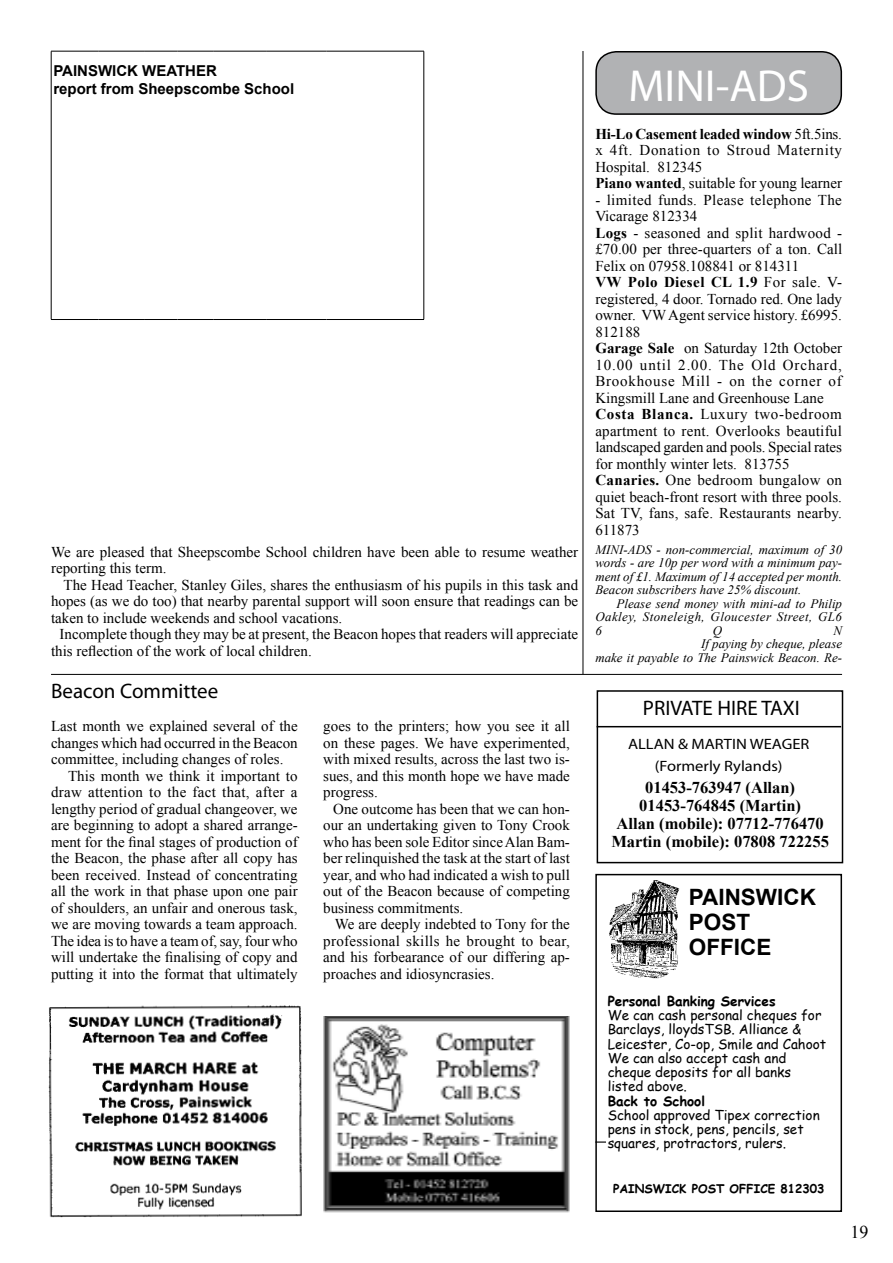
<style>
.page{position:relative;width:893px;height:1263px;background:#fff}
.page>*{position:absolute;margin:0;border:0;box-sizing:border-box;transform-origin:0 0}
.t1{font:45px "Myriad Pro";color:#fff}
.t2{font:700 22.5px/24.8px "Arial";color:#000}
.t3{font:21px "Myriad Pro";color:#000}
.t4{font:18px "Times New Roman";color:#000}
.t5{font:700 16.5px/18px "Times New Roman";color:#000;text-align:center}
.t6{font:15px/16.5px "Times New Roman";color:#000}
.t7{font:700 15px/18px "Arial";color:#000}
.t8{font:15px/21.6px "Myriad Pro";color:#000;text-align:center;scale:1.1 1}
.t9{font:15px "Times New Roman";letter-spacing:.02em;color:#000}
.t10{font:13.5px/14.2px "Comic Sans MS";color:#000}
.t11{font:700 13.5px "Comic Sans MS";color:#000}
.t12{font:italic 12.9px/13.5px "Times New Roman";color:#000;text-align:justify}
.t13{font:700 12px "Comic Sans MS";color:#000}
.s1{font-weight:700}
</style>
<div class="page">
<div style="left:597px;top:690px;width:246px;height:173px;border:2px solid #000"></div>
<hr style="left:597px;top:726px;width:244px;height:1px;background:#000">
<img style="left:323px;top:1016px;width:247px;height:196px">
<div style="left:595px;top:874px;width:247px;height:338px;border:2px solid #000"></div>
<img style="left:609px;top:880px;width:71px;height:99px">
<svg style="left:595px;top:1141px;width:11px;height:2px"></svg>
<div style="left:596px;top:52px;width:245px;height:62px;background:#b1b2b4;border-radius:20px"></div>
<div style="left:595px;top:51px;width:247px;height:64px;border:2px solid #000;border-radius:20px"></div>
<img style="left:48px;top:1005px;width:254px;height:213px">
<hr style="left:51px;top:51px;width:1px;height:268px;background:#000">
<hr style="left:424px;top:51px;width:1px;height:268px;background:#000">
<hr style="left:51px;top:51px;width:48px;height:1px;background:#000">
<hr style="left:99px;top:51px;width:45px;height:1px;background:#000">
<hr style="left:144px;top:51px;width:34px;height:1px;background:#000">
<hr style="left:178px;top:51px;width:35px;height:1px;background:#000">
<hr style="left:213px;top:51px;width:53px;height:1px;background:#000">
<hr style="left:266px;top:51px;width:61px;height:1px;background:#000">
<hr style="left:327px;top:51px;width:97px;height:1px;background:#000">
<hr style="left:51px;top:319px;width:48px;height:1px;background:#000">
<hr style="left:99px;top:319px;width:45px;height:1px;background:#000">
<hr style="left:144px;top:319px;width:34px;height:1px;background:#000">
<hr style="left:178px;top:319px;width:35px;height:1px;background:#000">
<hr style="left:213px;top:319px;width:53px;height:1px;background:#000">
<hr style="left:266px;top:319px;width:61px;height:1px;background:#000">
<hr style="left:327px;top:319px;width:97px;height:1px;background:#000">
<hr style="left:583px;top:51px;width:1px;height:623px;background:#000">
<hr style="left:51px;top:674px;width:791px;height:1px;background:#000">
<p class="t7" style="left:53px;top:62px;width:242px">PAINSWICK WEATHER<br>report from Sheepscombe School</p>
<p class="t6" style="left:51px;top:543px;width:529px">We are pleased that Sheepscombe School children have been able to resume weather reporting this term.</p>
<p class="t6" style="left:64px;top:576px;width:516px">The Head Teacher, Stanley Giles, shares the enthusiasm of his pupils in this task and</p>
<p class="t6" style="left:51px;top:593px;width:529px">hopes (as we do too) that nearby parental support will soon ensure that readings can be</p>
<p class="t6" style="left:51px;top:609px;width:293px">taken to include weekends and school vacations.</p>
<p class="t6" style="left:60px;top:626px;width:520px">Incomplete though they may be at present, the Beacon hopes that readers will appreciate</p>
<p class="t6" style="left:51px;top:642px;width:262px">this reflection of the work of local children.</p>
<h3 class="t3" style="left:51px;top:678px;width:169px">Beacon Committee</h3>
<p class="t6" style="left:51px;top:718px;width:248px">Last month we explained several of the</p>
<p class="t6" style="left:51px;top:734px;width:248px">changes which had occurred in the Beacon</p>
<p class="t6" style="left:51px;top:751px;width:234px">committee, including changes of roles.</p>
<p class="t6" style="left:68px;top:767px;width:231px">This month we think it important to</p>
<p class="t9" style="left:51px;top:782px;width:248px">draw attention to the fact that, after a</p>
<p class="t6" style="left:51px;top:800px;width:248px">lengthy period of gradual changeover, we</p>
<p class="t6" style="left:51px;top:817px;width:248px">are beginning to adopt a shared arrange-</p>
<p class="t6" style="left:51px;top:833px;width:248px">ment for the final stages of production of</p>
<p class="t6" style="left:51px;top:850px;width:248px">the Beacon, the phase after all copy has</p>
<p class="t6" style="left:51px;top:866px;width:248px">been received. Instead of concentrating</p>
<p class="t6" style="left:51px;top:883px;width:248px">all the work in that phase upon one pair</p>
<p class="t6" style="left:51px;top:899px;width:248px">of shoulders, an unfair and onerous task,</p>
<p class="t6" style="left:51px;top:916px;width:248px">we are moving towards a team approach.</p>
<p class="t6" style="left:51px;top:932px;width:248px">The idea is to have a team of, say, four who</p>
<p class="t6" style="left:51px;top:949px;width:248px">will undertake the finalising of copy and</p>
<p class="t6" style="left:51px;top:965px;width:248px">putting it into the format that ultimately</p>
<p class="t6" style="left:323px;top:718px;width:248px;text-align:justify">goes to the printers; how you see it all on these pages. We have experimented, with mixed results, across the last two is&shy;sues, and this month hope we have made progress.</p>
<p class="t6" style="left:323px;top:800px;width:248px;text-align:justify;text-indent:10px">One outcome has been that we can hon&shy;our an undertaking given to Tony Crook who has been sole Editor since Alan Bam&shy;ber relinquished the task at the start of last year, and who had indicated a wish to pull out of the Beacon because of competing business commitments.</p>
<p class="t6" style="left:323px;top:916px;width:248px;text-align:justify;text-indent:12px">We are deeply indebted to Tony for the professional skills he brought to bear, and his forbearance of our differing ap&shy;proaches and idiosyncrasies.</p>
<h1 class="t1" style="left:628px;top:58px;width:182px">MINI-ADS</h1>
<p class="t6" style="left:595px;top:125px;width:248px"><span class="s1">Hi-Lo Casement leaded window</span> 5ft.5ins. x 4ft. Donation to Stroud Maternity Hospital. 812345<br><span class="s1">Piano wanted</span>, suitable for young learner</p>
<p class="t6" style="left:595px;top:191px;width:248px">- limited funds. Please telephone The Vicarage 812334<br><span class="s1">Logs</span> - seasoned and split hardwood - £70.00 per three-quarters of a ton. Call Felix on 07958.108841 or 814311<br><span class="s1">VW Polo Diesel CL 1.9</span> For sale. V&shy;registered, 4 door. Tornado red. One lady owner. VW Agent service history. £6995.<br>812188<br><span class="s1">Garage Sale</span> on Saturday 12th October 10.00 until 2.00. The Old Orchard, Brookhouse Mill - on the corner of Kingsmill Lane and Greenhouse Lane <span class="s1">Costa Blanca.</span> Luxury two-bedroom apartment to rent. Overlooks beautiful landscaped garden and pools. Special rates for monthly winter lets. 813755<br><span class="s1">Canaries.</span> One bedroom bungalow on quiet beach-front resort with three pools.<br>Sat TV, fans, safe. Restaurants nearby.<br>611873</p>
<p class="t12" style="left:595px;top:542px;width:248px">MINI-ADS - non-commercial, maximum of 30 words - are 10p per word with a minimum pay&shy;ment of £1. Maximum of 14 accepted per month.<br>Beacon subscribers have 25% discount.</p>
<p class="t12" style="left:595px;top:596px;width:248px;text-indent:21px">Please send money with mini-ad to Philip Oakley, Stoneleigh, Gloucester Street, GL6<br>6</p>
<p class="t12" style="left:713px;top:623px;width:11px">Q</p>
<p class="t12" style="left:595px;top:623px;width:248px;text-align:right">N<br>If paying by cheque, please<br>make it payable to The Painswick Beacon. Re-</p>
<h3 class="t3" style="left:643px;top:695px;width:158px">PRIVATE HIRE TAXI</h3>
<p class="t8" style="left:628px;top:733px;width:166px">ALLAN &amp; MARTIN WEAGER (Formerly Rylands)</p>
<p class="t5" style="left:611px;top:778px;width:219px">01453-763947 (Allan)<br>01453-764845 (Martin)<br>Allan (mobile): 07712-776470<br>Martin (mobile): 07808 722255</p>
<h2 class="t2" style="left:689px;top:886px;width:129px">PAINSWICK<br>POST<br>OFFICE</h2>
<p class="t11" style="left:608px;top:991px;width:170px">Personal Banking Services</p>
<p class="t10" style="left:608px;top:1008px;width:220px">We can cash personal cheques for<br>Barclays, lloydsTSB. Alliance &amp;<br>Leicester, Co-op, Smile and Cahoot<br>We can also accept cash and cheque deposits for all banks listed above.</p>
<p class="t11" style="left:608px;top:1091px;width:99px">Back to School</p>
<p class="t10" style="left:608px;top:1107px;width:214px">School approved Tipex correction pens in stock, pens, pencils, set squares, protractors, rulers.</p>
<p class="t13" style="left:613px;top:1179px;width:213px">PAINSWICK POST OFFICE 812303</p>
<p class="t4" style="left:850px;top:1219px;width:19px">19</p>
</div>
